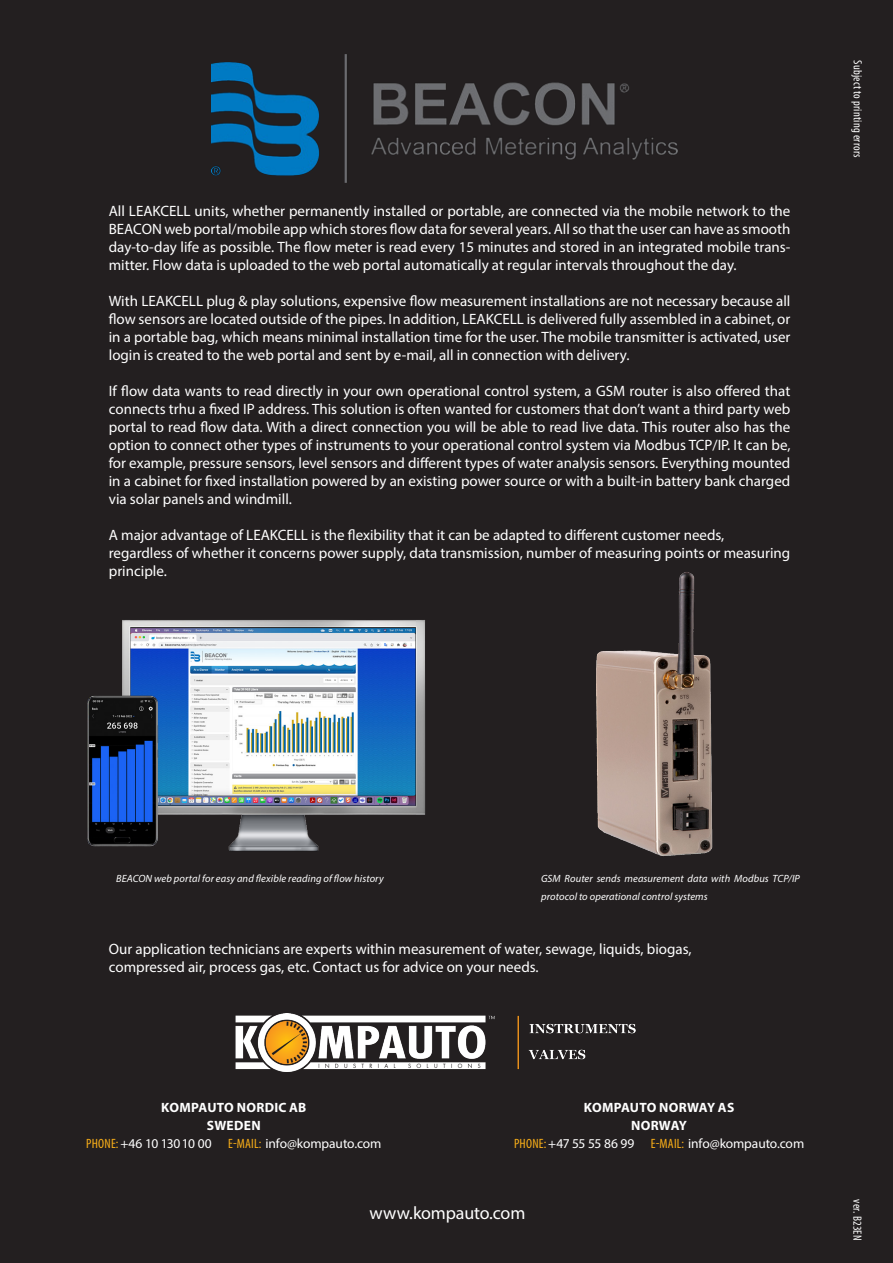
<style>
.page{position:relative;width:893px;height:1263px;background:#231f20}
.page>*{position:absolute;margin:0;border:0;box-sizing:border-box;transform-origin:0 0}
.Infälld_mellis{font:18px "Myriad Pro";letter-spacing:-.005em;color:#fff}
.Bröd{font:15px/18px "Myriad Pro";color:#fff;text-align:justify}
.Infälld_mellis-2{font:13.5px "Myriad Pro";letter-spacing:-.01em;color:#fff}
.Infälld_mellis-3{font:700 13.5px "Myriad Pro";letter-spacing:.015em;color:#fff}
.Infälld_mellis-4{font:condensed 12px "Myriad Pro";letter-spacing:.02em;color:#fff}
.Bröd-2{font:italic 10.5px/18px "Myriad Pro";letter-spacing:.01em;color:#fff}
.s1{font-stretch:condensed;color:#faaf18}
</style>
<div class="page">
<img style="left:211px;top:54px;width:466px;height:129px">
<img style="left:232px;top:1013px;width:425px;height:58px">
<img style="left:597px;top:564px;width:119px;height:293px">
<img style="left:123px;top:610px;width:302px;height:247px">
<img style="left:84px;top:692px;width:77px;height:156px">
<p class="Bröd" style="left:109px;top:202px;width:683px">All LEAKCELL units, whether permanently installed or portable, are connected via the mobile network to the BEACON web portal/mobile app which stores flow data for several years. All so that the user can have as smooth day-to-day life as possible. The flow meter is read every 15 minutes and stored in an integrated mobile trans&shy;mitter. Flow data is uploaded to the web portal automatically at regular intervals throughout the day.</p>
<p class="Bröd" style="left:109px;top:292px;width:683px">With LEAKCELL plug &amp; play solutions, expensive flow measurement installations are not necessary because all flow sensors are located outside of the pipes. In addition, LEAKCELL is delivered fully assembled in a cabinet, or in a portable bag, which means minimal installation time for the user. The mobile transmitter is activated, user login is created to the web portal and sent by e-mail, all in connection with delivery.</p>
<p class="Bröd" style="left:109px;top:382px;width:683px">If flow data wants to read directly in your own operational control system, a GSM router is also offered that connects trhu a fixed IP address. This solution is often wanted for customers that don’t want a third party web portal to read flow data. With a direct connection you will be able to read live data. This router also has the option to connect other types of instruments to your operational control system via Modbus TCP/IP. It can be, for example, pressure sensors, level sensors and different types of water analysis sensors. Everything mounted in a cabinet for fixed installation powered by an existing power source or with a built-in battery bank charged via solar panels and windmill.</p>
<p class="Bröd" style="left:109px;top:526px;width:617px">A major advantage of LEAKCELL is the flexibility that it can be adapted to different customer needs,</p>
<p class="Bröd" style="left:109px;top:544px;width:683px">regardless of whether it concerns power supply, data transmission, number of measuring points or measuring principle.</p>
<p class="Infälld_mellis-4" style="left:865px;top:60px;width:99px;rotate:90deg">Subject to printing errors</p>
<p class="Bröd-2" style="left:116px;top:869px;width:269px">BEACON web portal for easy and flexible reading of flow history</p>
<p class="Bröd-2" style="left:541px;top:869px;width:260px">GSM Router sends measurement data with Modbus TCP/IP protocol to operational control systems</p>
<p class="Bröd" style="left:109px;top:940px;width:584px">Our application technicians are experts within measurement of water, sewage, liquids, biogas,</p>
<p class="Bröd" style="left:109px;top:958px;width:431px">compressed air, process gas, etc. Contact us for advice on your needs.</p>
<p class="Infälld_mellis-3" style="left:161px;top:1098px;width:147px">KOMPAUTO NORDIC AB</p>
<p class="Infälld_mellis-3" style="left:207px;top:1116px;width:55px">SWEDEN</p>
<p class="Infälld_mellis-2" style="left:86px;top:1135px;width:297px"><span class="s1">PHONE:</span> +46 10 13010 00 <span class="s1">E-MAIL:</span> info@kompauto.com</p>
<p class="Infälld_mellis-3" style="left:584px;top:1098px;width:152px">KOMPAUTO NORWAY AS</p>
<p class="Infälld_mellis-3" style="left:631px;top:1116px;width:57px">NORWAY</p>
<p class="Infälld_mellis-2" style="left:514px;top:1135px;width:292px"><span class="s1">PHONE:</span> +47 55 55 86 99 <span class="s1">E-MAIL:</span> info@kompauto.com</p>
<p class="Infälld_mellis" style="left:369px;top:1201px;width:157px">www.kompauto.com</p>
<p class="Infälld_mellis-4" style="left:865px;top:1199px;width:42px;rotate:90deg">ver. B23EN</p>
</div>
